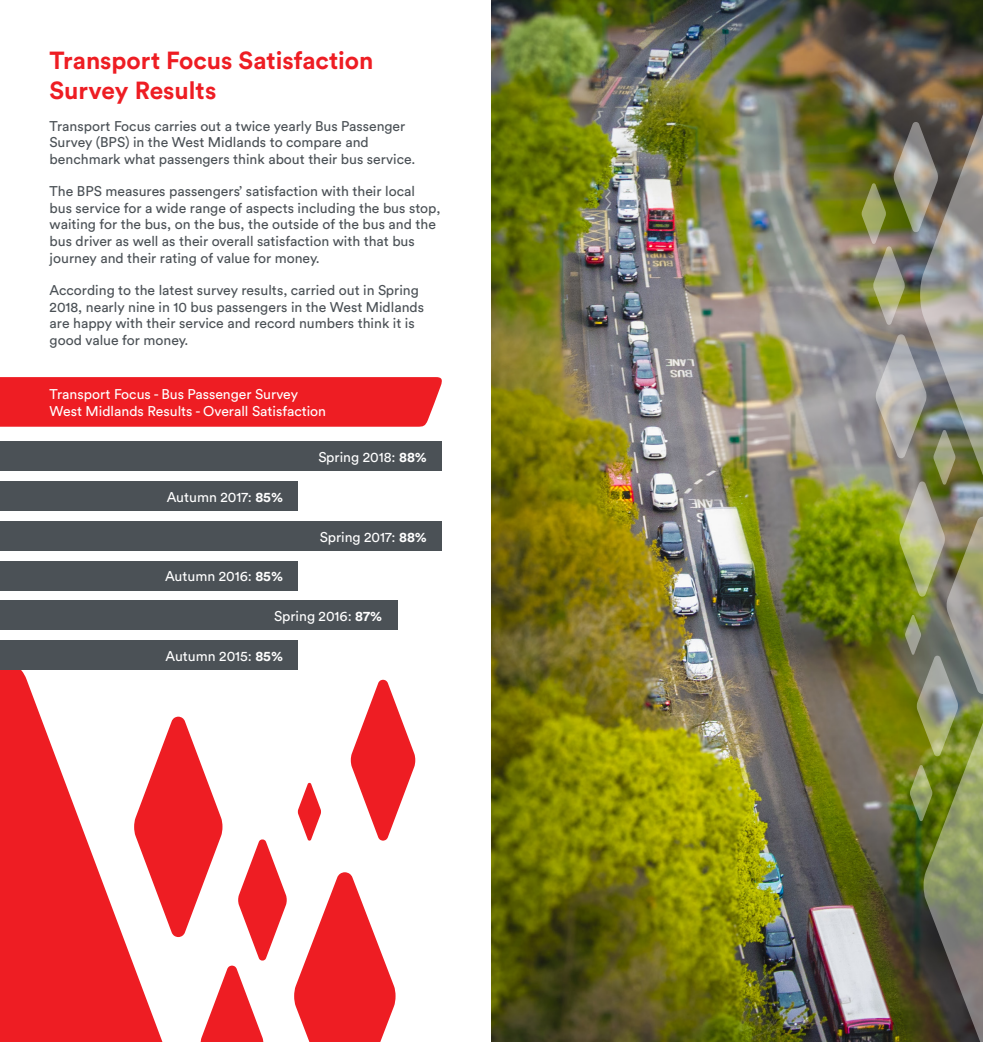
<style>
.page{position:relative;width:983px;height:1042px;background:#fff}
.page>*{position:absolute;margin:0;border:0;box-sizing:border-box;transform-origin:0 0}
.t1{font:700 24.5px/29.4px "Circular Std";color:#ee1d23}
.t2{font:14px/16.8px "Circular Std";color:#4b5156}
.t3{font:14px/16.8px "Circular Std";color:#fff}
.s1{font-weight:700}
</style>
<div class="page">
<img style="left:491px;top:0;width:491px;height:1042px">
<svg style="left:0;top:670px;width:134px;height:372px;fill:#ee1d23"></svg>
<svg style="left:294px;top:872px;width:101px;height:170px"></svg>
<svg style="left:134px;top:716px;width:152px;height:326px"></svg>
<img style="left:861px;top:30px;width:121px;height:1012px">
<div style="left:0;top:441px;width:441px;height:30px;background:#4b5156"></div>
<div style="left:0;top:481px;width:298px;height:30px;background:#4b5156"></div>
<div style="left:0;top:521px;width:441px;height:30px;background:#4b5156"></div>
<div style="left:0;top:600px;width:397px;height:30px;background:#4b5156"></div>
<div style="left:0;top:561px;width:298px;height:29px;background:#4b5156"></div>
<div style="left:0;top:640px;width:298px;height:30px;background:#4b5156"></div>
<div style="left:0;top:377px;width:442px;height:50px;background:#ee1d23"></div>
<svg style="left:351px;top:680px;width:64px;height:160px"></svg>
<svg style="left:298px;top:783px;width:23px;height:57px"></svg>
<p class="t1" style="left:50px;top:46px;width:325px">Transport Focus Satisfaction<br>Survey Results</p>
<p class="t2" style="left:50px;top:117px;width:367px">Transport Focus carries out a twice yearly Bus Passenger<br>Survey (BPS) in the West Midlands to compare and benchmark what passengers think about their bus service.</p>
<p class="t2" style="left:50px;top:182px;width:392px">The BPS measures passengers’ satisfaction with their local bus service for a wide range of aspects including the bus stop, waiting for the bus, on the bus, the outside of the bus and the bus driver as well as their overall satisfaction with that bus journey and their rating of value for money.</p>
<p class="t2" style="left:50px;top:281px;width:376px">According to the latest survey results, carried out in Spring 2018, nearly nine in 10 bus passengers in the West Midlands are happy with their service and record numbers think it is good value for money.</p>
<p class="t3" style="left:50px;top:386px;width:278px">Transport Focus - Bus Passenger Survey<br>West Midlands Results - Overall Satisfaction</p>
<p class="t3" style="left:318px;top:449px;width:110px">Spring 2018: <span class="s1">88%</span></p>
<p class="t3" style="left:167px;top:488px;width:118px">Autumn 2017: <span class="s1">85%</span></p>
<p class="t3" style="left:320px;top:528px;width:109px">Spring 2017: <span class="s1">88%</span></p>
<p class="t3" style="left:165px;top:568px;width:119px">Autumn 2016: <span class="s1">85%</span></p>
<p class="t3" style="left:274px;top:607px;width:109px">Spring 2016: <span class="s1">87%</span></p>
<p class="t3" style="left:165px;top:647px;width:119px">Autumn 2015: <span class="s1">85%</span></p>
</div>
